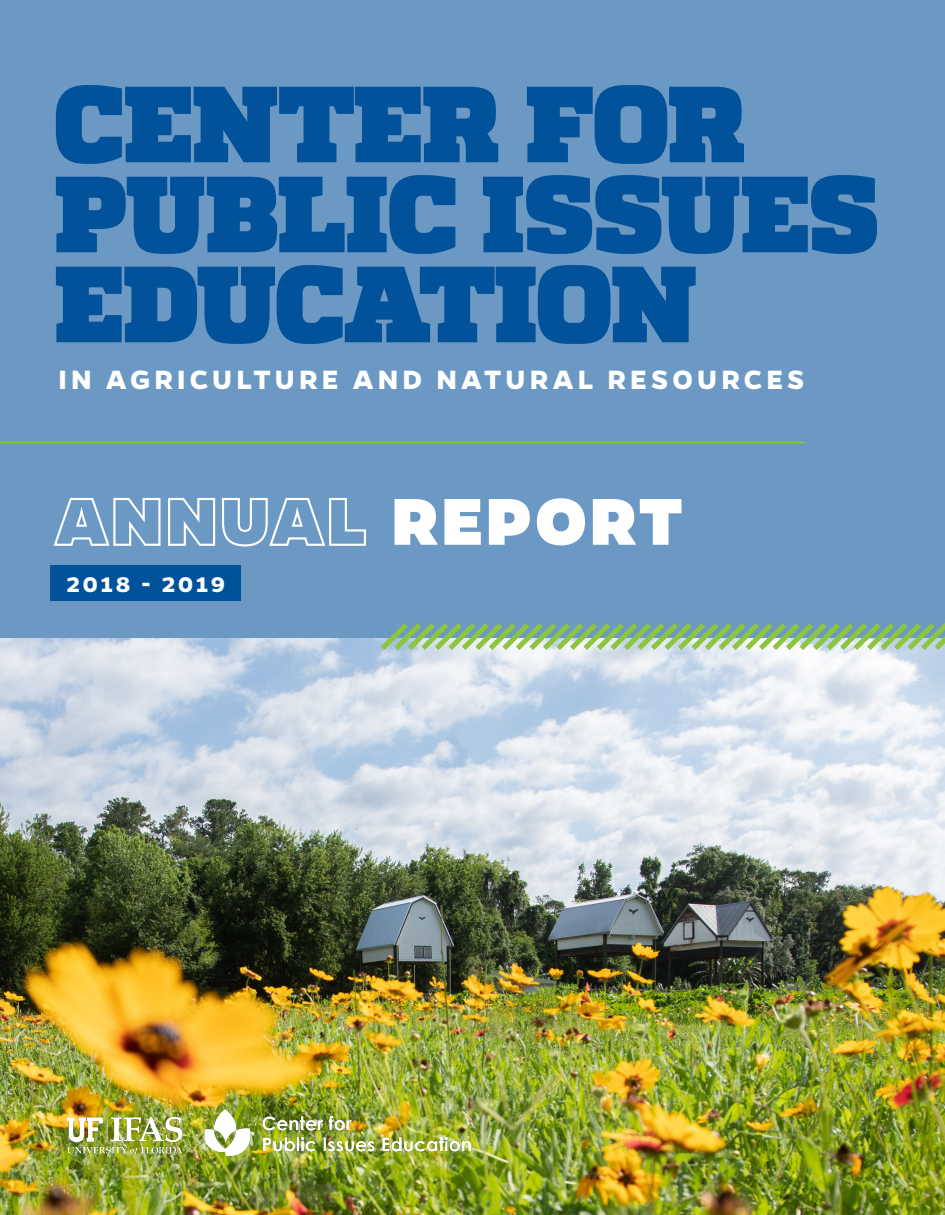
<style>
.page{position:relative;width:945px;height:1215px;background:#fff}
.page>*{position:absolute;margin:0;border:0;box-sizing:border-box;transform-origin:0 0}
.Quadon_Heavy_Headlin{font:800 108px "Quadon";letter-spacing:-.005em;color:#01529a}
.Gentona_Bold_Headlin{font:800 75px "Gentona";letter-spacing:.04em;color:#fff}
.Boxed_Gentona_Subhea{font:700 30px "Gentona";letter-spacing:.14em;color:#fff}
.Boxed_Gentona_Subhea-2{font:700 24px "Gentona";letter-spacing:.125em;color:#fff}
</style>
<div class="page">
<img style="left:0;top:638px;width:945px;height:577px">
<div style="left:0;top:0;width:945px;height:638px;background:#6b99c3"></div>
<svg style="left:375px;top:623px;width:570px;height:32px"></svg>
<svg style="left:53px;top:498px;width:313px;height:49px"></svg>
<div style="left:51px;top:565px;width:190px;height:36px;background:#01529a"></div>
<hr style="left:0;top:442px;width:805px;height:1px;background:#8bc63e">
<img style="left:68px;top:1110px;width:403px;height:45px">
<p class="Quadon_Heavy_Headlin" style="left:54px;top:59px;width:693px">CENTER FOR</p>
<p class="Quadon_Heavy_Headlin" style="left:54px;top:149px;width:826px">PUBLIC ISSUES</p>
<p class="Quadon_Heavy_Headlin" style="left:54px;top:239px;width:645px">EDUCATION</p>
<p class="Boxed_Gentona_Subhea" style="left:59px;top:362px;width:748px">IN AGRICULTURE AND NATURAL RESOURCES</p>
<p class="Boxed_Gentona_Subhea-2" style="left:67px;top:571px;width:160px">2018 - 2019</p>
<p class="Gentona_Bold_Headlin" style="left:392px;top:477px;width:293px">REPORT</p>
</div>
